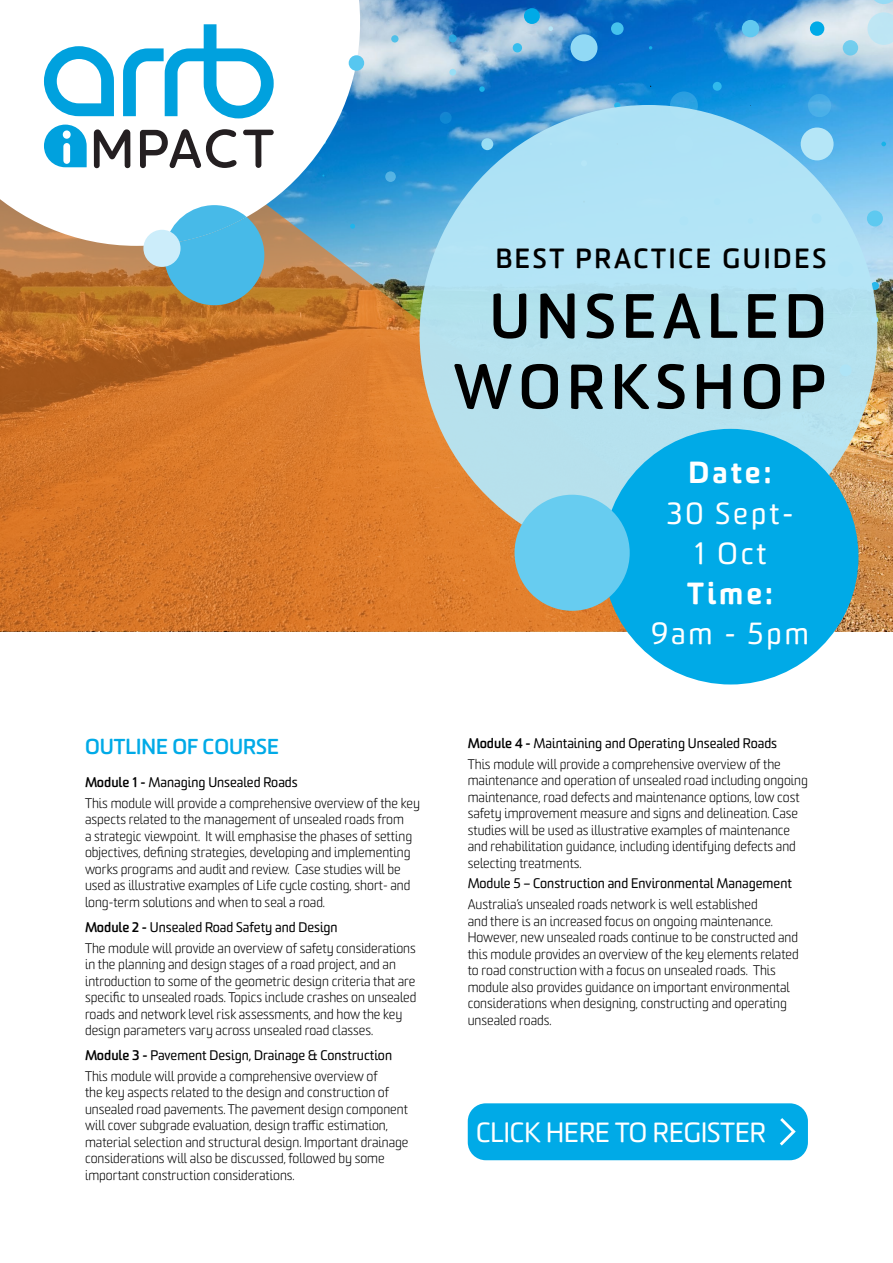
<style>
.page{position:relative;width:893px;height:1263px;background:#fff}
.page>*{position:absolute;margin:0;border:0;box-sizing:border-box;transform-origin:0 0}
.t1{font:700 60.75px/70.5px "Sommet Rounded";letter-spacing:.1em;color:#000;text-align:center}
.t2{font:29.7px/40.3px "Sommet Rounded";letter-spacing:.1em;color:#fff;text-align:center}
.t3{font:900 29.7px "Sommet Rounded";letter-spacing:.1em;color:#fff}
.t4{font:27px "Sommet Rounded";color:#fff}
.t5{font:700 27px "Sommet Rounded";letter-spacing:.1em;color:#000}
.t6{font:700 21px "Sommet Rounded";color:#00aae7}
.t7{font:300 13.5px/16.5px "Sommet Rounded";color:#000}
.t8{font:13.5px "Sommet Rounded";color:#000}
.s1{font-weight:700}
.s2{font-weight:400}
</style>
<div class="page">
<svg style="left:0;top:0;width:893px;height:631px;background:#a68464"></svg>
<svg style="left:0;top:0;width:360px;height:246px"></svg>
<svg style="left:164px;top:205px;width:100px;height:100px;background:#65b6d0"></svg>
<svg style="left:44px;top:46px;width:70px;height:70px"></svg>
<svg style="left:123px;top:24px;width:151px;height:94px"></svg>
<svg style="left:94px;top:129px;width:36px;height:39px"></svg>
<svg style="left:140px;top:129px;width:97px;height:39px"></svg>
<svg style="left:243px;top:130px;width:31px;height:38px"></svg>
<svg style="left:44px;top:125px;width:43px;height:42px"></svg>
<div style="left:143px;top:230px;width:38px;height:37px;background:#ccedfa;border-radius:50%"></div>
<svg style="left:870px;top:0;width:23px;height:4px"></svg>
<div style="left:867px;top:210px;width:16px;height:17px;background:#5ec9f0;border-radius:50%"></div>
<div style="left:513px;top:43px;width:9px;height:9px;background:#36bded;border-radius:50%"></div>
<svg style="left:548px;top:26px;width:5px;height:5px"></svg>
<div style="left:570px;top:34px;width:27px;height:27px;background:#91d9f5;border-radius:50%"></div>
<div style="left:871px;top:282px;width:8px;height:8px;background:#29b8eb;border-radius:50%"></div>
<div style="left:611px;top:22px;width:13px;height:13px;background:#45c2ed;border-radius:50%"></div>
<svg style="left:649px;top:46px;width:3px;height:4px"></svg>
<div style="left:742px;top:20px;width:17px;height:17px;background:#61c9f0;border-radius:50%"></div>
<div style="left:349px;top:55px;width:15px;height:16px;background:#57c7f0;border-radius:50%"></div>
<div style="left:449px;top:34px;width:8px;height:8px;background:#2da8de;border-radius:50%"></div>
<div style="left:871px;top:316px;width:7px;height:7px;background:#aee4f6;border-radius:50%"></div>
<div style="left:810px;top:21px;width:14px;height:15px;background:#00aae7;border-radius:50%"></div>
<svg style="left:843px;top:40px;width:15px;height:16px"></svg>
<svg style="left:867px;top:12px;width:26px;height:33px"></svg>
<div style="left:449px;top:69px;width:7px;height:7px;background:#99def5;border-radius:50%"></div>
<svg style="left:479px;top:86px;width:6px;height:6px"></svg>
<div style="left:440px;top:112px;width:12px;height:12px;background:#0f86d1;border-radius:50%"></div>
<div style="left:481px;top:138px;width:12px;height:12px;background:#99def5;border-radius:50%"></div>
<svg style="left:391px;top:35px;width:7px;height:8px"></svg>
<div style="left:614px;top:102px;width:6px;height:7px;background:#24b5eb;border-radius:50%"></div>
<div style="left:670px;top:91px;width:28px;height:28px;background:#2ba0e1;border-radius:50%"></div>
<div style="left:713px;top:82px;width:9px;height:9px;background:#30baed;border-radius:50%"></div>
<svg style="left:808px;top:94px;width:23px;height:23px"></svg>
<div style="left:801px;top:128px;width:33px;height:32px;background:#b5e6f7;border-radius:50%"></div>
<svg style="left:881px;top:142px;width:5px;height:4px"></svg>
<div style="left:385px;top:171px;width:11px;height:11px;background:#55b4e3;border-radius:50%"></div>
<div style="left:524px;top:8px;width:16px;height:16px;background:#00aae7;border-radius:50%"></div>
<div style="left:420px;top:105px;width:457px;height:458px;background:#b4e2ef;border-radius:50%"></div>
<div style="left:603px;top:429px;width:255px;height:255px;background:#00aae7;border-radius:50%"></div>
<div style="left:514px;top:495px;width:116px;height:116px;background:#67ccf0;border-radius:50%"></div>
<div style="left:468px;top:1103px;width:340px;height:57px;background:#00aae7;border-radius:18px"></div>
<svg style="left:780px;top:1118px;width:16px;height:28px"></svg>
<h3 class="t6" style="left:85px;top:733px;width:195px">OUTLINE OF COURSE</h3>
<p class="t7" style="left:85px;top:772px;width:336px;line-height:20.7px"><span class="s1">Module 1 -</span> <span class="s2">Managing Unsealed Roads<br></span>This module will provide a comprehensive overview of the key</p>
<p class="t7" style="left:85px;top:811px;width:329px">aspects related to the management of unsealed roads from a strategic viewpoint. It will emphasise the phases of setting objectives, defining strategies, developing and implementing works programs and audit and review. Case studies will be used as illustrative examples of Life cycle costing, short- and long-term solutions and when to seal a road.</p>
<p class="t7" style="left:85px;top:917px;width:332px;line-height:20.7px"><span class="s1">Module 2 -</span> <span class="s2">Unsealed Road Safety and Design<br></span>The module will provide an overview of safety considerations</p>
<p class="t7" style="left:85px;top:956px;width:333px">in the planning and design stages of a road project, and an introduction to some of the geometric design criteria that are specific to unsealed roads. Topics include crashes on unsealed roads and network level risk assessments, and how the key design parameters vary across unsealed road classes.</p>
<p class="t7" style="left:85px;top:1045px;width:309px;line-height:20.7px"><span class="s1">Module 3 -</span> <span class="s2">Pavement Design, Drainage &amp; Construction<br></span>This module will provide a comprehensive overview of</p>
<p class="t7" style="left:85px;top:1084px;width:325px">the key aspects related to the design and construction of unsealed road pavements. The pavement design component will cover subgrade evaluation, design traffic estimation, material selection and structural design. Important drainage considerations will also be discussed, followed by some important construction considerations.</p>
<h3 class="t5" style="left:495px;top:241px;width:333px">BEST PRACTICE GUIDES</h3>
<h1 class="t1" style="left:453px;top:280px;width:374px">UNSEALED<br>WORKSHOP</h1>
<h2 class="t3" style="left:689px;top:453px;width:84px">Date:</h2>
<h2 class="t2" style="left:667px;top:493px;width:128px">30 Sept-<br>1 Oct</h2>
<h2 class="t3" style="left:687px;top:574px;width:87px">Time:</h2>
<h2 class="t2" style="left:651px;top:614px;width:159px">9am - 5pm</h2>
<p class="t7" style="left:468px;top:733px;width:315px;line-height:20.7px"><span class="s1">Module 4 -</span> <span class="s2">Maintaining and Operating Unsealed Roads<br></span>This module will provide a comprehensive overview of the</p>
<p class="t7" style="left:468px;top:772px;width:342px">maintenance and operation of unsealed road including ongoing maintenance, road defects and maintenance options, low cost safety improvement measure and signs and delineation. Case studies will be used as illustrative examples of maintenance and rehabilitation guidance, including identifying defects and selecting treatments.</p>
<p class="t8" style="left:468px;top:875px;width:326px">Module 5 – Construction and Environmental Management</p>
<p class="t7" style="left:468px;top:896px;width:333px">Australia’s unsealed roads network is well established<br>and there is an increased focus on ongoing maintenance.<br>However, new unsealed roads continue to be constructed and this module provides an overview of the key elements related to road construction with a focus on unsealed roads. This module also provides guidance on important environmental considerations when designing, constructing and operating unsealed roads.</p>
<h3 class="t4" style="left:476px;top:1116px;width:291px">CLICK HERE TO REGISTER</h3>
</div>
